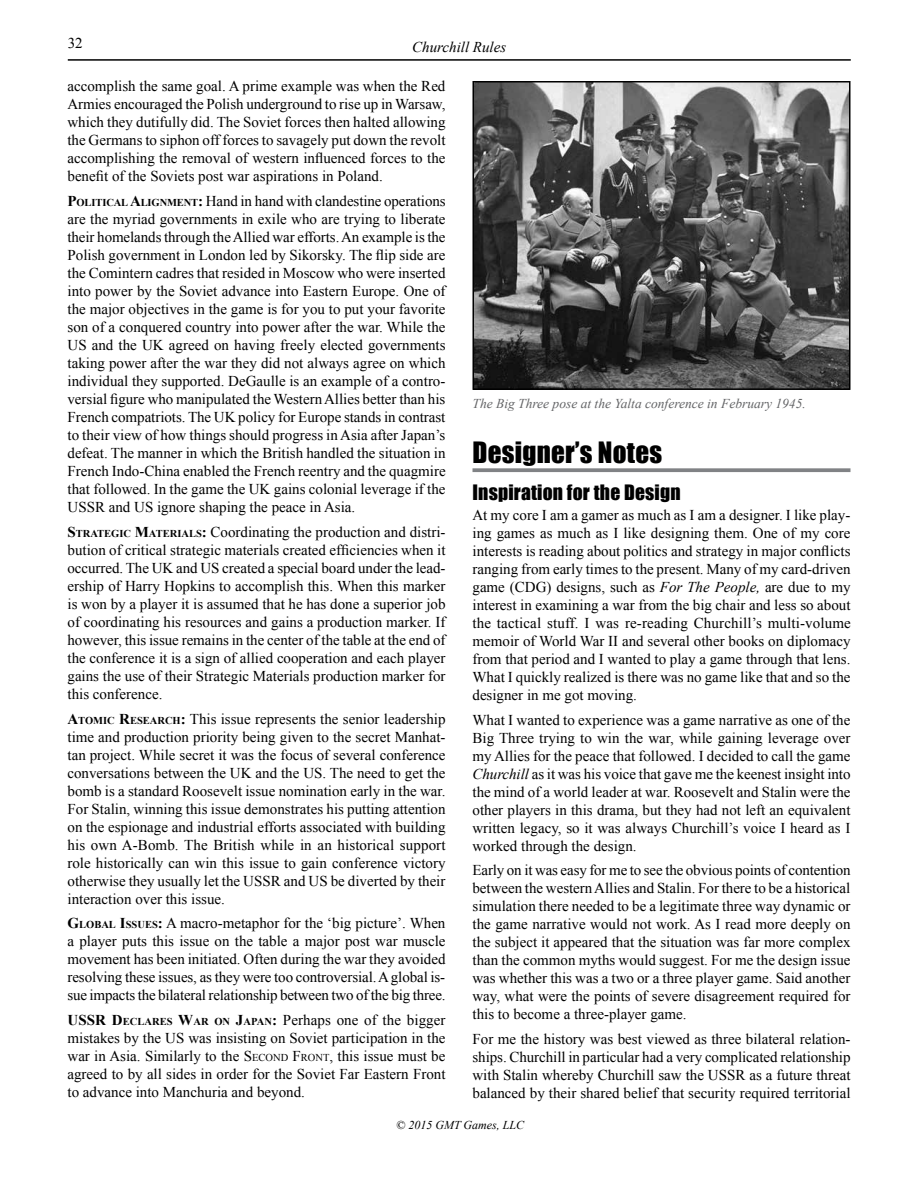
<style>
.page{position:relative;width:918px;height:1188px;background:#fff}
.page>*{position:absolute;margin:0;border:0;box-sizing:border-box;transform-origin:0 0}
.t1{font:27px "Impact";letter-spacing:.01em;color:#000}
.t2{font:19.5px "Impact";letter-spacing:.01em;color:#000}
.t3{font:15px/18px "Times New Roman";color:#000;text-align:justify}
.t4{font:italic 15px "Times New Roman";color:#000}
.t5{font:italic 13.5px "Times New Roman";color:#636466}
.t6{font:italic 12px "Times New Roman";color:#000}
.s1{font-weight:700}
.s2{font-weight:700;font-size:10.5px}
.s3{font-style:inherit}
.s4{font-size:10.5px}
.s5{font-style:italic}
</style>
<div class="page">
<hr style="left:68px;top:59px;width:783px;height:2px;background:#000">
<svg style="left:472px;top:468px;width:378px;height:4px;background:#8a8c8f"></svg>
<img style="left:475px;top:84px;width:372px;height:303px">
<div style="left:472px;top:81px;width:378px;height:309px;border:2px solid #000"></div>
<p class="t3" style="left:68px;top:34px;width:16px">32</p>
<p class="t4" style="left:412px;top:38px;width:96px">Churchill Rules</p>
<p class="t3" style="left:68px;top:77px;width:380px">accomplish the same goal. A prime example was when the Red Armies encouraged the Polish underground to rise up in Warsaw, which they dutifully did. The Soviet forces then halted allowing the Germans to siphon off forces to savagely put down the revolt accomplishing the removal of western influenced forces to the benefit of the Soviets post war aspirations in Poland.</p>
<p class="t3" style="left:68px;top:192px;width:380px"><span class="s1">P</span><span class="s2">OLITICAL</span> <span class="s1">A</span><span class="s2">LIGNMENT</span><span class="s1">:</span> Hand in hand with clandestine operations are the myriad governments in exile who are trying to liberate their homelands through the Allied war efforts. An example is the Polish government in London led by Sikorsky. The flip side are the Comintern cadres that resided in Moscow who were inserted into power by the Soviet advance into Eastern Europe. One of the major objectives in the game is for you to put your favorite son of a conquered country into power after the war. While the US and the UK agreed on having freely elected governments taking power after the war they did not always agree on which individual they supported. DeGaulle is an example of a contro&shy;versial figure who manipulated the Western Allies better than his French compatriots. The UK policy for Europe stands in contrast to their view of how things should progress in Asia after Japan’s defeat. The manner in which the British handled the situation in French Indo-China enabled the French reentry and the quagmire that followed. In the game the UK gains colonial leverage if the USSR and US ignore shaping the peace in Asia.</p>
<p class="t3" style="left:68px;top:523px;width:380px"><span class="s1">S</span><span class="s2">TRATEGIC</span> <span class="s1">M</span><span class="s2">ATERIALS</span><span class="s1">:</span> Coordinating the production and distri&shy;bution of critical strategic materials created efficiencies when it occurred. The UK and US created a special board under the lead&shy;ership of Harry Hopkins to accomplish this. When this marker is won by a player it is assumed that he has done a superior job of coordinating his resources and gains a production marker. If however, this issue remains in the center of the table at the end of the conference it is a sign of allied cooperation and each player gains the use of their Strategic Materials production marker for this conference.</p>
<p class="t3" style="left:68px;top:710px;width:380px"><span class="s1">A</span><span class="s2">TOMIC</span> <span class="s1">R</span><span class="s2">ESEARCH</span><span class="s1">:</span> This issue represents the senior leadership time and production priority being given to the secret Manhat&shy;tan project. While secret it was the focus of several conference conversations between the UK and the US. The need to get the bomb is a standard Roosevelt issue nomination early in the war.<br>For Stalin, winning this issue demonstrates his putting attention on the espionage and industrial efforts associated with building his own A-Bomb. The British while in an historical support role historically can win this issue to gain conference victory otherwise they usually let the USSR and US be diverted by their interaction over this issue.</p>
<p class="t3" style="left:68px;top:914px;width:380px"><span class="s1">G</span><span class="s2">LOBAL</span> <span class="s1">I</span><span class="s2">SSUES</span><span class="s1">:</span> A macro-metaphor for the ‘big picture’. When a player puts this issue on the table a major post war muscle movement has been initiated. Often during the war they avoided resolving these issues, as they were too controversial. A global is&shy;sue impacts the bilateral relationship between two of the big three.</p>
<p class="t3" style="left:67px;top:1011px;width:380px"><span class="s1">USSR D</span><span class="s2">ECLARES</span> <span class="s1">W</span><span class="s2">AR ON</span> <span class="s1">J</span><span class="s2">APAN</span><span class="s1">:</span> Perhaps one of the bigger mistakes by the US was insisting on Soviet participation in the war in Asia. Similarly to the <span class="s3">S</span><span class="s4">ECOND</span> <span class="s3">F</span><span class="s4">RONT</span>, this issue must be agreed to by all sides in order for the Soviet Far Eastern Front to advance into Manchuria and beyond.</p>
<p class="t5" style="left:472px;top:396px;width:335px">The Big Three pose at the Yalta conference in February 1945.</p>
<h1 class="t1" style="left:472px;top:436px;width:191px">Designer’s Notes</h1>
<h2 class="t2" style="left:472px;top:480px;width:210px">Inspiration for the Design</h2>
<p class="t3" style="left:472px;top:506px;width:380px">At my core I am a gamer as much as I am a designer. I like play&shy;ing games as much as I like designing them. One of my core interests is reading about politics and strategy in major conflicts ranging from early times to the present. Many of my card-driven game (CDG) designs, such as <span class="s5">For The People,</span> are due to my interest in examining a war from the big chair and less so about the tactical stuff. I was re-reading Churchill’s multi-volume memoir of World War II and several other books on diplomacy from that period and I wanted to play a game through that lens.<br>What I quickly realized is there was no game like that and so the designer in me got moving.</p>
<p class="t3" style="left:472px;top:711px;width:380px">What I wanted to experience was a game narrative as one of the Big Three trying to win the war, while gaining leverage over my Allies for the peace that followed. I decided to call the game <span class="s5">Churchill</span> as it was his voice that gave me the keenest insight into the mind of a world leader at war. Roosevelt and Stalin were the other players in this drama, but they had not left an equivalent written legacy, so it was always Churchill’s voice I heard as I worked through the design.</p>
<p class="t3" style="left:472px;top:861px;width:380px">Early on it was easy for me to see the obvious points of contention between the western Allies and Stalin. For there to be a historical simulation there needed to be a legitimate three way dynamic or the game narrative would not work. As I read more deeply on the subject it appeared that the situation was far more complex than the common myths would suggest. For me the design issue was whether this was a two or a three player game. Said another way, what were the points of severe disagreement required for this to become a three-player game.</p>
<p class="t3" style="left:472px;top:1030px;width:380px">For me the history was best viewed as three bilateral relation&shy;ships. Churchill in particular had a very complicated relationship with Stalin whereby Churchill saw the USSR as a future threat balanced by their shared belief that security required territorial</p>
<p class="t6" style="left:396px;top:1118px;width:129px">© 2015 GMT Games, LLC</p>
</div>
